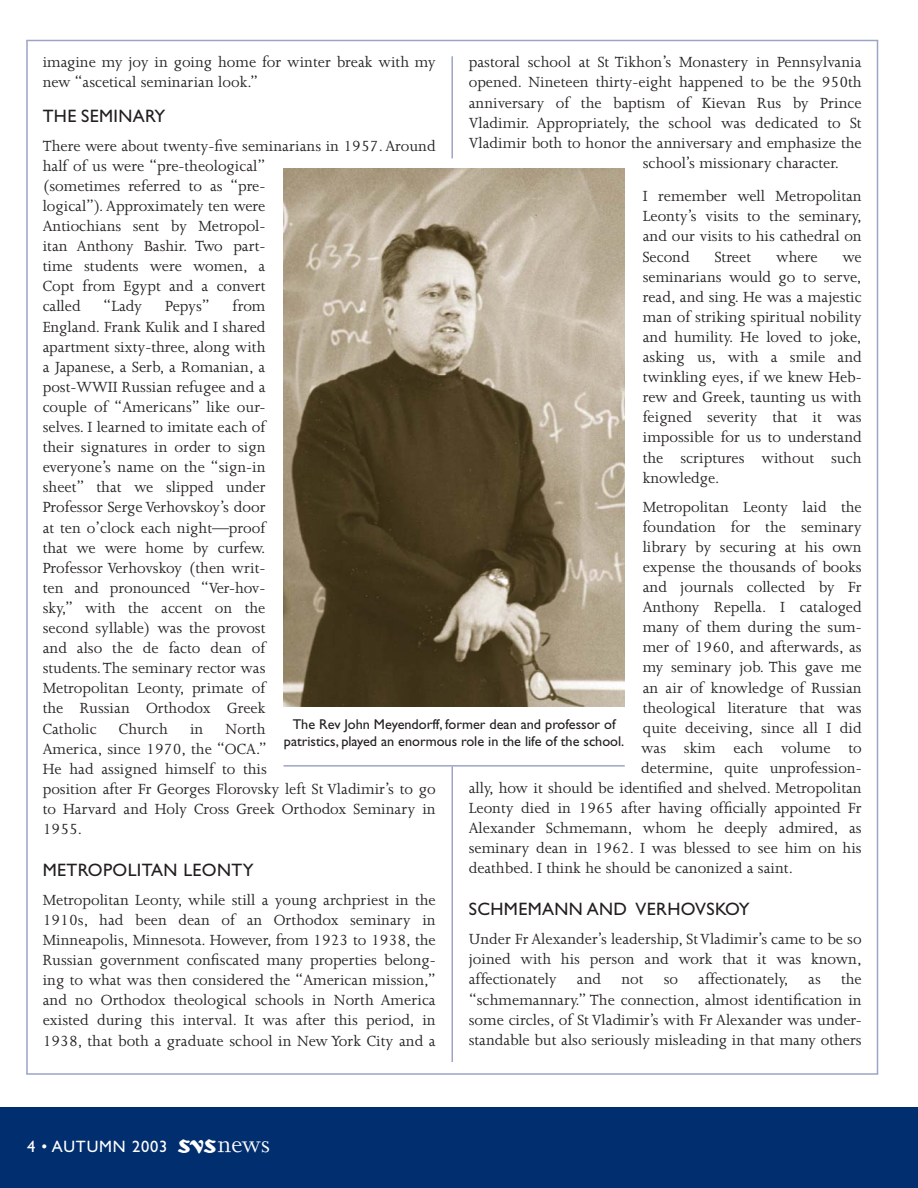
<style>
.page{position:relative;width:918px;height:1188px;background:#fff}
.page>*{position:absolute;margin:0;border:0;box-sizing:border-box;transform-origin:0 0}
.t1{font:18px "Gill Sans";letter-spacing:.02em;color:#231f20}
.t2{font:16.8px/20.1px "Joanna";color:#231f20;text-align:justify}
.t3{font:16.5px "Gill Sans";letter-spacing:.05em;color:#fff}
.t4{font:14.25px/16.5px "Gill Sans";color:#231f20;text-align:center}
.s1{font-family:"SVS Logos";font-size:18px}
</style>
<div class="page">
<div style="left:0;top:1107px;width:918px;height:81px;background:#002e6e"></div>
<hr style="left:26px;top:40px;width:852px;height:1px;background:#9da4c6">
<hr style="left:26px;top:1073px;width:852px;height:2px;background:#9da4c6">
<hr style="left:26px;top:40px;width:2px;height:1034px;background:#9da4c6">
<hr style="left:451px;top:56px;width:2px;height:102px;background:#9da4c6">
<hr style="left:877px;top:40px;width:1px;height:1034px;background:#9da4c6">
<img style="left:284px;top:169px;width:341px;height:538px">
<hr style="left:284px;top:765px;width:341px;height:2px;background:#9da4c6">
<hr style="left:452px;top:767px;width:1px;height:295px;background:#9da4c6">
<p class="t2" style="left:469px;top:54px;width:394px">pastoral school at St Tikhon’s Monastery in Pennsylvania</p>
<p class="t2" style="left:469px;top:74px;width:394px">opened. Nineteen thirty-eight happened to be the 950th</p>
<p class="t2" style="left:469px;top:94px;width:394px">anniversary of the baptism of Kievan Rus by Prince</p>
<p class="t2" style="left:469px;top:114px;width:394px">Vladimir. Appropriately, the school was dedicated to St</p>
<p class="t2" style="left:469px;top:134px;width:395px">Vladimir both to honor the anniversary and emphasize the</p>
<p class="t2" style="left:643px;top:154px;width:198px">school’s missionary character.</p>
<p class="t2" style="left:643px;top:188px;width:220px">I remember well Metropolitan Leonty’s visits to the seminary, and our visits to his cathedral on Second</p>
<p class="t2" style="left:43px;top:54px;width:395px">imagine my joy in going home for winter break with my new “ascetical seminarian look.”</p>
<p class="t1" style="left:43px;top:109px;width:124px">THE SEMINARY</p>
<p class="t2" style="left:43px;top:137px;width:394px;text-align:left">There were about twenty-five seminarians in 1957. Around half of us were “pre-theological”<br>(sometimes referred to as “pre-<br>logical”). Approximately ten were<br>Antiochians sent by Metropol-<br>itan Anthony Bashir. Two part-<br>time students were women, a<br>Copt from Egypt and a convert<br>called</p>
<p class="t2" style="left:715px;top:248px;width:38px">Street</p>
<p class="t2" style="left:776px;top:248px;width:43px">where</p>
<p class="t2" style="left:643px;top:248px;width:220px;text-indent:200px">we seminarians would go to serve, read, and sing. He was a majestic man of striking spiritual nobility and humility. He loved to joke, asking us, with a smile and twinkling eyes, if we knew Heb&shy;rew and Greek, taunting us with feigned severity that it was impossible for us to understand the scriptures without such knowledge.</p>
<p class="t2" style="left:643px;top:498px;width:220px">Metropolitan Leonty laid the</p>
<p class="t2" style="left:643px;top:518px;width:220px">foundation for the seminary</p>
<p class="t2" style="left:643px;top:538px;width:220px">library by securing at his own</p>
<p class="t2" style="left:643px;top:558px;width:220px">expense the thousands of books</p>
<p class="t2" style="left:643px;top:579px;width:220px">and journals collected by Fr</p>
<p class="t2" style="left:643px;top:599px;width:220px">Anthony Repella. I cataloged</p>
<p class="t2" style="left:643px;top:619px;width:220px">many of them during the sum-</p>
<p class="t2" style="left:643px;top:639px;width:220px">mer of 1960, and afterwards, as</p>
<p class="t2" style="left:643px;top:659px;width:220px">my seminary job. This gave me</p>
<p class="t2" style="left:643px;top:679px;width:220px">an air of knowledge of Russian</p>
<p class="t2" style="left:643px;top:699px;width:220px">theological literature that was</p>
<p class="t2" style="left:643px;top:719px;width:220px">quite deceiving, since all I did</p>
<p class="t2" style="left:641px;top:739px;width:222px">was skim each volume to</p>
<p class="t2" style="left:641px;top:759px;width:222px">determine, quite unprofession-</p>
<p class="t2" style="left:469px;top:780px;width:394px">ally, how it should be identified and shelved. Metropolitan</p>
<p class="t2" style="left:469px;top:800px;width:395px">Leonty died in 1965 after having officially appointed Fr</p>
<p class="t2" style="left:469px;top:820px;width:394px">Alexander Schmemann, whom he deeply admired, as</p>
<p class="t2" style="left:469px;top:840px;width:395px">seminary dean in 1962. I was blessed to see him on his</p>
<p class="t2" style="left:469px;top:860px;width:326px">deathbed. I think he should be canonized a saint.</p>
<p class="t1" style="left:469px;top:903px;width:282px">SCHMEMANN AND VERHOVSKOY</p>
<p class="t2" style="left:469px;top:931px;width:395px">Under Fr Alexander’s leadership, St Vladimir’s came to be so joined with his person and work that it was known, affectionately and not so affectionately, as the “schmemannary.” The connection, almost identification in some circles, of St Vladimir’s with Fr Alexander was under&shy;standable but also seriously misleading in that many others</p>
<p class="t2" style="left:43px;top:298px;width:224px;text-indent:190px">from England. Frank Kulik and I shared apartment sixty-three, along with a Japanese, a Serb, a Romanian, a post-WWII Russian refugee and a couple of “Americans” like our&shy;selves. I learned to imitate each of their signatures in order to sign everyone’s name on the “sign-in sheet” that we slipped under Professor Serge Verhovskoy’s door at ten o’clock each night—proof that we were home by curfew.<br>Professor Verhovskoy (then writ&shy;ten and pronounced “Ver-hov&shy;sky,” with the accent on the second syllable) was the provost and also the de facto dean of students.The seminary rector was Metropolitan Leonty, primate of the Russian Orthodox Greek Catholic</p>
<p class="t2" style="left:103px;top:298px;width:40px">“Lady</p>
<p class="t2" style="left:165px;top:298px;width:46px">Pepys”</p>
<p class="t4" style="left:284px;top:718px;width:342px">The Rev John Meyendorff, former dean and professor of patristics, played an enormous role in the life of the school.</p>
<p class="t2" style="left:43px;top:720px;width:394px;text-align:left;text-indent:183px">North<br>America, since 1970, the “OCA.”<br>He had assigned himself to this<br>position after Fr Georges Florovsky left St Vladimir’s to go to Harvard and Holy Cross Greek Orthodox Seminary in<br>1955.</p>
<p class="t1" style="left:43px;top:863px;width:212px">METROPOLITAN LEONTY</p>
<p class="t2" style="left:43px;top:891px;width:395px">Metropolitan Leonty, while still a young archpriest in the 1910s, had been dean of an Orthodox seminary in Minneapolis, Minnesota. However, from 1923 to 1938, the Russian government confiscated many properties belong&shy;ing to what was then considered the “American mission,” and no Orthodox theological schools in North America existed during this interval. It was after this period, in 1938, that both a graduate school in New York City and a</p>
<p class="t2" style="left:119px;top:720px;width:50px">Church</p>
<p class="t2" style="left:190px;top:720px;width:15px">in</p>
<p class="t3" style="left:27px;top:1141px;width:245px">4 • AUTUMN 2003 <span class="s1">sn</span></p>
</div>
